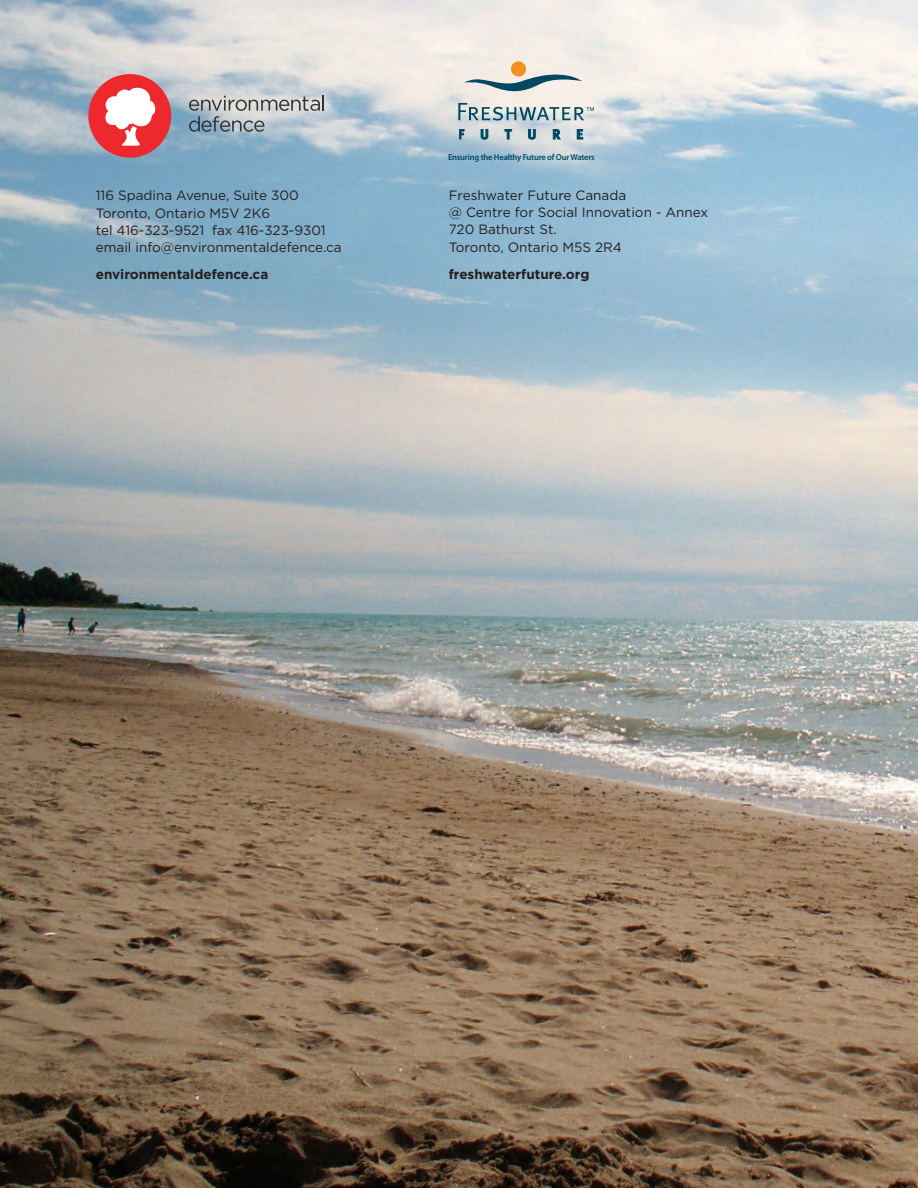
<style>
.page{position:relative;width:918px;height:1188px;background:#fff}
.page>*{position:absolute;margin:0;border:0;box-sizing:border-box;transform-origin:0 0}
.t1{font:13.5px/17.2px "Gotham";color:#231f20}
.t2{font:700 13.5px "Gotham";color:#231f20}
.t3{font:600 8.55px "Myriad Pro";letter-spacing:-.025em;color:#004960}
</style>
<div class="page">
<img style="left:0;top:0;width:918px;height:1188px">
<div style="left:88px;top:74px;width:83px;height:84px;background:#ee292e;border-radius:50%"></div>
<svg style="left:105px;top:87px;width:50px;height:59px"></svg>
<svg style="left:189px;top:95px;width:135px;height:37px;background:#acb4b8"></svg>
<svg style="left:459px;top:129px;width:6px;height:10px"></svg>
<svg style="left:481px;top:129px;width:7px;height:11px"></svg>
<svg style="left:505px;top:129px;width:7px;height:10px"></svg>
<svg style="left:528px;top:129px;width:8px;height:11px"></svg>
<svg style="left:553px;top:129px;width:7px;height:10px"></svg>
<svg style="left:577px;top:129px;width:6px;height:10px"></svg>
<svg style="left:464px;top:67px;width:118px;height:27px;background:#bfc9c9"></svg>
<div style="left:511px;top:61px;width:15px;height:16px;background:#f4901d;border-radius:50%"></div>
<svg style="left:458px;top:103px;width:136px;height:18px;background:#aabcc0"></svg>
<p class="t1" style="left:96px;top:187px;width:247px">116 Spadina Avenue, Suite 300<br>Toronto, Ontario M5V 2K6<br>tel 416-323-9521 fax 416-323-9301 email info@environmentaldefence.ca</p>
<p class="t2" style="left:96px;top:267px;width:174px">environmentaldefence.ca</p>
<p class="t3" style="left:448px;top:152px;width:148px">Ensuring the Healthy Future of OurWaters</p>
<p class="t1" style="left:449px;top:186px;width:261px">Freshwater Future Canada<br>@ Centre for Social Innovation - Annex<br>720 Bathurst St.<br>Toronto, Ontario M5S 2R4</p>
<p class="t2" style="left:449px;top:266px;width:142px">freshwaterfuture.org</p>
</div>
